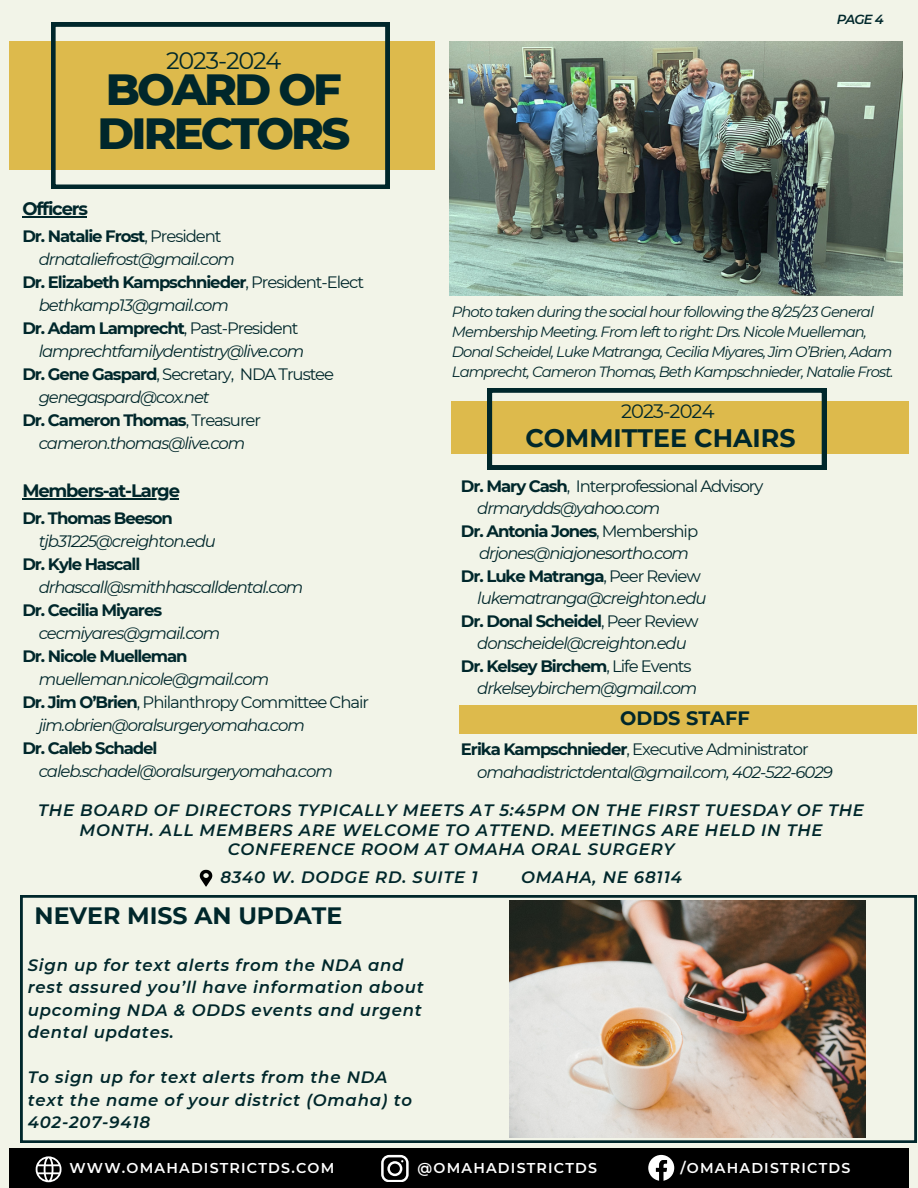
<style>
.page{position:relative;width:918px;height:1188px;background:#f2f4e8}
.page>*{position:absolute;margin:0;border:0;box-sizing:border-box;transform-origin:0 0}
.t1{font:800 44.55px/43.8px "Montserrat";letter-spacing:-.065em;color:#00272b}
.t2{font:700 25.35px "Montserrat";color:#00272b}
.t3{font:23.85px "Montserrat";letter-spacing:-.05em;color:#00272b}
.t4{font:700 23.7px "Montserrat";color:#00272b}
.t5{font:19.35px "Montserrat";letter-spacing:-.05em;color:#00272b}
.t6{font:700 19.35px "Montserrat";color:#00272b}
.t7{font:700 18px "Montserrat";letter-spacing:-.065em;color:#00272b}
.t8{font:italic 16.5px "Montserrat";letter-spacing:-.065em;color:#00272b}
.t9{font:italic 600 16.5px/22.5px "Montserrat";letter-spacing:.045em;color:#00272b}
.t10{font:700 16.5px "Montserrat";letter-spacing:-.065em;color:#00272b}
.t11{font:16.5px "Montserrat";letter-spacing:-.065em;color:#00272b}
.t12{font:italic 14.7px/20.2px "Montserrat";letter-spacing:-.065em;color:#00272b}
.t13{font:600 14.25px "Montserrat";letter-spacing:.085em;color:#fff}
.t14{font:italic 600 13.2px "Montserrat";color:#00272b}
.s1{font-weight:400}
.s2{font-weight:700}
</style>
<div class="page">
<div style="left:9px;top:41px;width:426px;height:129px;background:#ddba4c"></div>
<svg style="left:51px;top:22px;width:339px;height:167px"></svg>
<img style="left:450px;top:41px;width:452px;height:254px">
<svg style="left:21px;top:896px;width:895px;height:247px"></svg>
<div style="left:452px;top:401px;width:457px;height:53px;background:#ddba4c"></div>
<svg style="left:488px;top:388px;width:338px;height:81px"></svg>
<div style="left:9px;top:1148px;width:900px;height:40px;background:#000"></div>
<svg style="left:381px;top:1155px;width:27px;height:27px"></svg>
<svg style="left:36px;top:1156px;width:26px;height:26px"></svg>
<svg style="left:648px;top:1155px;width:26px;height:26px"></svg>
<div style="left:459px;top:705px;width:457px;height:29px;background:#ddba4c"></div>
<svg style="left:199px;top:870px;width:14px;height:17px"></svg>
<img style="left:509px;top:900px;width:357px;height:238px">
<hr style="left:22px;top:216px;width:65px;height:2px;background:#00272b">
<hr style="left:22px;top:498px;width:157px;height:2px;background:#00272b">
<p class="t3" style="left:166px;top:46px;width:117px">2023-2024</p>
<p class="t1" style="left:98px;top:67px;width:254px">BOARD OF<br>DIRECTORS</p>
<p class="t7" style="left:22px;top:198px;width:67px">Officers</p>
<p class="t10" style="left:22px;top:226px;width:201px">Dr. Natalie Frost<span class="s1">, President</span></p>
<p class="t8" style="left:39px;top:249px;width:198px">drnataliefrost@gmail.com</p>
<p class="t10" style="left:22px;top:272px;width:343px">Dr. Elizabeth Kampschnieder<span class="s1">, President-Elect</span></p>
<p class="t8" style="left:39px;top:295px;width:192px">bethkamp13@gmail.com</p>
<p class="t10" style="left:22px;top:318px;width:278px">Dr. Adam Lamprecht<span class="s1">, Past-President</span></p>
<p class="t8" style="left:39px;top:341px;width:267px">lamprechtfamilydentistry@live.com</p>
<p class="t11" style="left:22px;top:364px;width:313px"><span class="s2">Dr. Gene Gaspard</span>, Secretary, NDA Trustee</p>
<p class="t8" style="left:39px;top:387px;width:172px">genegaspard@cox.net</p>
<p class="t10" style="left:22px;top:410px;width:240px">Dr. Cameron Thomas<span class="s1">, Treasurer</span></p>
<p class="t8" style="left:39px;top:433px;width:208px">cameron.thomas@live.com</p>
<p class="t7" style="left:22px;top:480px;width:159px">Members-at-Large</p>
<p class="t10" style="left:22px;top:508px;width:152px">Dr. Thomas Beeson</p>
<p class="t8" style="left:39px;top:531px;width:179px">tjb31225@creighton.edu</p>
<p class="t10" style="left:22px;top:554px;width:120px">Dr. Kyle Hascall</p>
<p class="t8" style="left:39px;top:577px;width:266px">drhascall@smithhascalldental.com</p>
<p class="t10" style="left:22px;top:600px;width:141px">Dr. Cecilia Miyares</p>
<p class="t8" style="left:39px;top:623px;width:183px">cecmiyares@gmail.com</p>
<p class="t10" style="left:22px;top:646px;width:167px">Dr. Nicole Muelleman</p>
<p class="t8" style="left:39px;top:669px;width:232px">muelleman.nicole@gmail.com</p>
<p class="t11" style="left:22px;top:692px;width:348px"><span class="s2">Dr. Jim O’Brien</span>, Philanthropy Committee Chair</p>
<p class="t8" style="left:39px;top:715px;width:268px">jim.obrien@oralsurgeryomaha.com</p>
<p class="t10" style="left:22px;top:738px;width:137px">Dr. Caleb Schadel</p>
<p class="t8" style="left:39px;top:761px;width:296px">caleb.schadel@oralsurgeryomaha.com</p>
<p class="t14" style="left:837px;top:12px;width:48px">PAGE 4</p>
<p class="t12" style="left:452px;top:301px;width:443px">Photo taken during the social hour following the 8/25/23 General Membership Meeting. From left to right: Drs. Nicole Muelleman, Donal Scheidel, Luke Matranga, Cecilia Miyares, Jim O’Brien, Adam Lamprecht, Cameron Thomas, Beth Kampschnieder, Natalie Frost.</p>
<p class="t5" style="left:621px;top:399px;width:95px">2023-2024</p>
<p class="t2" style="left:525px;top:423px;width:272px">COMMITTEE CHAIRS</p>
<p class="t11" style="left:461px;top:476px;width:304px"><span class="s2">Dr. Mary Cash</span>, Interprofessional Advisory</p>
<p class="t8" style="left:477px;top:498px;width:185px">drmarydds@yahoo.com</p>
<p class="t10" style="left:461px;top:521px;width:239px">Dr. Antonia Jones<span class="s1">, Membership</span></p>
<p class="t8" style="left:479px;top:543px;width:212px">drjones@niajonesortho.com</p>
<p class="t10" style="left:461px;top:566px;width:242px">Dr. Luke Matranga<span class="s1">, Peer Review</span></p>
<p class="t8" style="left:477px;top:588px;width:231px">lukematranga@creighton.edu</p>
<p class="t10" style="left:461px;top:611px;width:239px">Dr. Donal Scheidel<span class="s1">, Peer Review</span></p>
<p class="t8" style="left:477px;top:633px;width:211px">donscheidel@creighton.edu</p>
<p class="t10" style="left:461px;top:656px;width:232px">Dr. Kelsey Birchem<span class="s1">, Life Events</span></p>
<p class="t8" style="left:477px;top:678px;width:222px">drkelseybirchem@gmail.com</p>
<p class="t6" style="left:620px;top:706px;width:131px">ODDS STAFF</p>
<p class="t11" style="left:461px;top:740px;width:349px"><span class="s2">Erika Kampschnieder</span>, Executive Administrator</p>
<p class="t8" style="left:477px;top:762px;width:357px">omahadistrictdental@gmail.com, 402-522-6029</p>
<p class="t9" style="left:38px;top:801px;width:827px;line-height:19.4px;text-align:center">THE BOARD OF DIRECTORS TYPICALLY MEETS AT 5:45PM ON THE FIRST TUESDAY OF THE<br>MONTH. ALL MEMBERS ARE WELCOME TO ATTEND. MEETINGS ARE HELD IN THE<br>CONFERENCE ROOM AT OMAHA ORAL SURGERY</p>
<p class="t9" style="left:220px;top:866px;width:259px">8340 W. DODGE RD. SUITE 1</p>
<p class="t9" style="left:521px;top:866px;width:162px">OMAHA, NE 68114</p>
<p class="t4" style="left:35px;top:901px;width:309px">NEVER MISS AN UPDATE</p>
<p class="t9" style="left:28px;top:954px;width:397px">Sign up for text alerts from the NDA and rest assured you’ll have information about upcoming NDA &amp; ODDS events and urgent dental updates.</p>
<p class="t9" style="left:28px;top:1066px;width:386px">To sign up for text alerts from the NDA text the name of your district (Omaha) to<br>402-207-9418</p>
<p class="t13" style="left:69px;top:1160px;width:266px">WWW.OMAHADISTRICTDS.COM</p>
<p class="t13" style="left:418px;top:1160px;width:181px">@OMAHADISTRICTDS</p>
<p class="t13" style="left:680px;top:1160px;width:172px">/OMAHADISTRICTDS</p>
</div>
